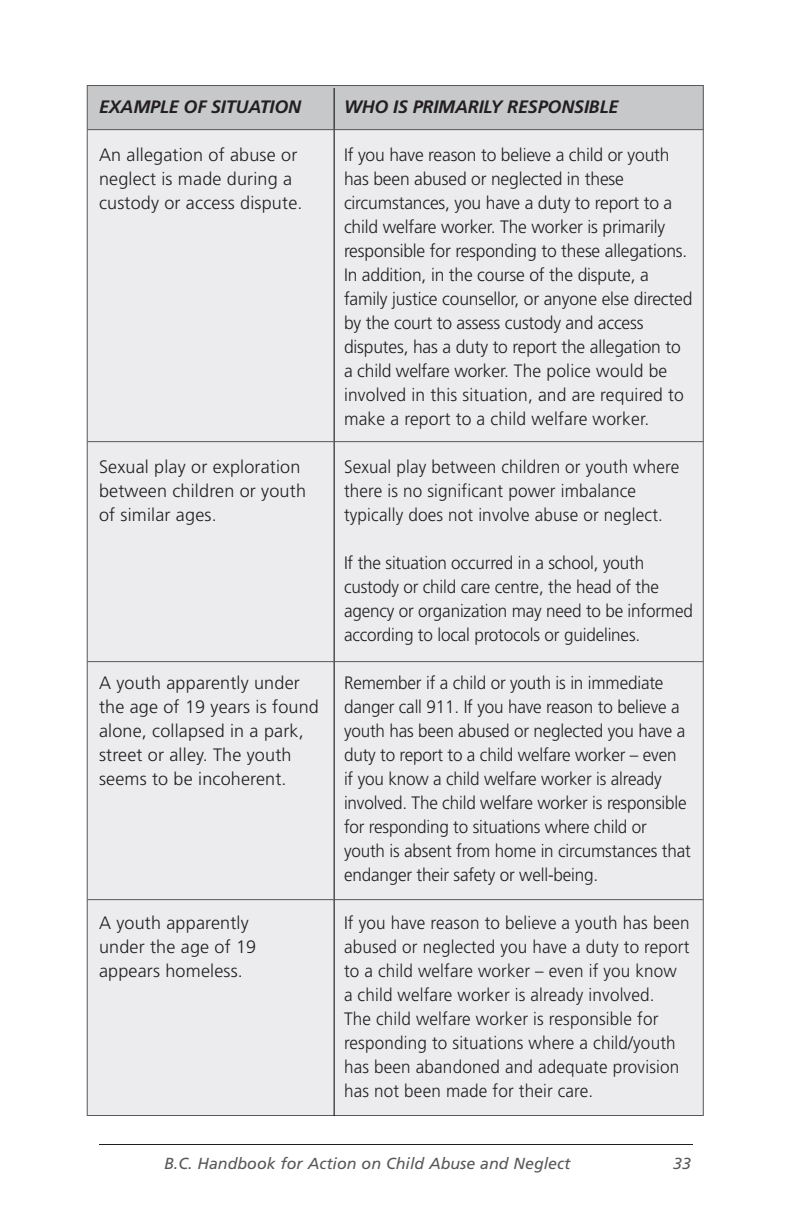
<style>
.page{position:relative;width:792px;height:1224px;background:#fff}
.page>*{position:absolute;margin:0;border:0;box-sizing:border-box;transform-origin:0 0}
.Bullets{font:300 18px/24px "Frutiger LT Std";letter-spacing:-.01em;color:#231f20;scale:.95 1}
.Bullets-2{font:300 18px/24px "Frutiger LT Std";letter-spacing:-.01em;color:#231f20}
.Bullets-3{font:300 18px/24px "Frutiger LT Std";letter-spacing:.01em;color:#231f20;scale:.95 1}
.Bullets-4{font:300 18px/24px "Frutiger LT Std";letter-spacing:.01em;color:#231f20}
.t1{font:italic 700 18px "Frutiger LT Std";letter-spacing:-.01em;color:#231f20}
.t2{font:italic 16px "Frutiger LT Std";color:#57585a}
</style>
<div class="page">
<hr style="left:99px;top:1144px;width:594px;height:1px;background:#231f20">
<div style="left:87px;top:86px;width:616px;height:1030px;background:#ececee"></div>
<div style="left:87px;top:86px;width:616px;height:44px;background:#c7c8ca"></div>
<hr style="left:334px;top:88px;width:1px;height:1028px;background:#000">
<hr style="left:87px;top:441px;width:616px;height:1px;background:#57585a">
<hr style="left:87px;top:129px;width:616px;height:1px;background:#57585a">
<hr style="left:87px;top:661px;width:616px;height:1px;background:#57585a">
<hr style="left:87px;top:899px;width:616px;height:1px;background:#57585a">
<p class="t1" style="left:99px;top:96px;width:204px">EXAMPLE OF SITUATION</p>
<p class="Bullets-4" style="left:99px;top:143px;width:205px">An allegation of abuse or neglect is made during a custody or access dispute.</p>
<p class="Bullets-4" style="left:99px;top:455px;width:209px">Sexual play or exploration between children or youth of similar ages.</p>
<p class="Bullets-4" style="left:99px;top:671px;width:221px">A youth apparently under the age of 19 years is found alone, collapsed in a park, street or alley. The youth seems to be incoherent.</p>
<p class="Bullets-4" style="left:99px;top:911px;width:159px">A youth apparently under the age of 19 appears homeless.</p>
<p class="t1" style="left:344px;top:96px;width:276px">WHO IS PRIMARILY RESPONSIBLE</p>
<p class="Bullets-2" style="left:344px;top:143px;width:350px">If you have reason to believe a child or youth has been abused or neglected in these circumstances, you have a duty to report to a child welfare worker. The worker is primarily responsible for responding to these allegations.<br>In addition, in the course of the dispute, a family justice counsellor, or anyone else directed by the court to assess custody and access disputes, has a duty to report the allegation to a child welfare worker. The police would be involved in this situation, and are required to make a report to a child welfare worker.</p>
<p class="Bullets-3" style="left:344px;top:455px;width:354px">Sexual play between children or youth where there is no significant power imbalance typically does not involve abuse or neglect.</p>
<p class="Bullets" style="left:344px;top:551px;width:369px">If the situation occurred in a school, youth custody or child care centre, the head of the agency or organization may need to be informed according to local protocols or guidelines.</p>
<p class="Bullets" style="left:344px;top:671px;width:367px">Remember if a child or youth is in immediate danger call 911. If you have reason to believe a youth has been abused or neglected you have a duty to report to a child welfare worker – even<br>if you know a child welfare worker is already involved. The child welfare worker is responsible for responding to situations where child or youth is absent from home in circumstances that endanger their safety or well-being.</p>
<p class="Bullets-3" style="left:344px;top:911px;width:365px">If you have reason to believe a youth has been abused or neglected you have a duty to report to a child welfare worker – even if you know a child welfare worker is already involved.<br>The child welfare worker is responsible for responding to situations where a child/youth has been abandoned and adequate provision has not been made for their care.</p>
<p class="t2" style="left:164px;top:1154px;width:408px">B.C. Handbook for Action on Child Abuse and Neglect</p>
<p class="t2" style="left:673px;top:1154px;width:19px">33</p>
</div>
